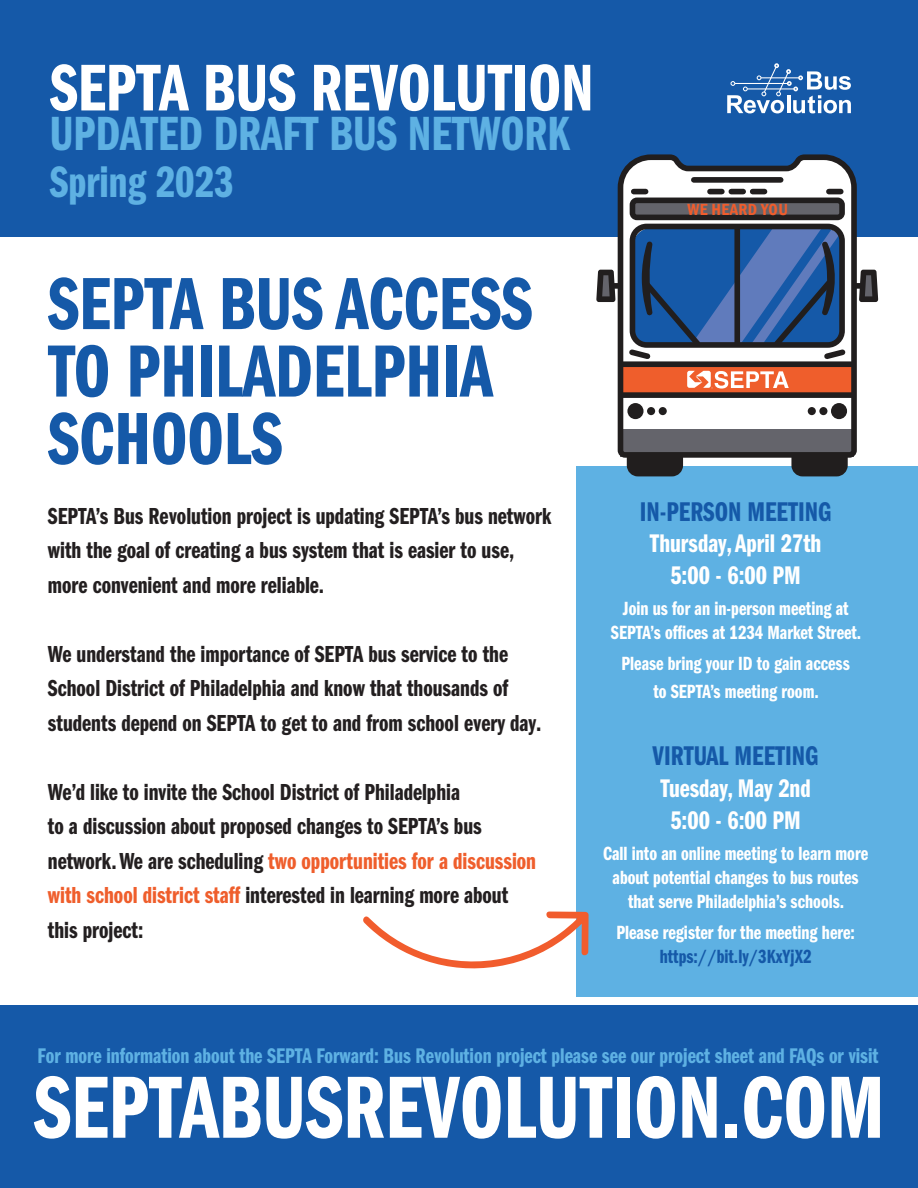
<style>
.page{position:relative;width:918px;height:1188px;background:#fff}
.page>*{position:absolute;margin:0;border:0;box-sizing:border-box;transform-origin:0 0}
.t1{font:91.35px "Franklin Gothic LT Pro Dm Cm";color:#fff}
.t2{font:76.5px/67.5px "Franklin Gothic LT Pro Dm Cm";color:#1559a8}
.t3{font:68.4px "Franklin Gothic LT Pro Dm Cm";color:#fff}
.t4{font:49.8px "Franklin Gothic LT Pro Dm Cm";color:#5eb1e3}
.t5{font:45.6px "Franklin Gothic LT Pro Dm Cm";color:#5eb1e3}
.t6{font:28.05px "Franklin Gothic LT Pro Dm Cm";color:#1559a8}
.t7{font:26.4px/31.7px "Franklin Gothic LT Pro Dm Cm";color:#fff;text-align:center}
.t8{font:24px/34.5px "Franklin Gothic LT Pro Dm Cm";color:#231f20}
.t9{font:21.9px "Franklin Gothic LT Pro Dm Cm";color:#5eb1e3}
.t10{font:19.8px/23.7px "Franklin Gothic LT Pro Dm Cm";color:#fff;text-align:center}
.t11{font:19.8px "Franklin Gothic LT Pro Dm Cm";color:#1559a8}
.t12{font:600 condensed 16.5px "Franklin Gothic";letter-spacing:.025em;color:#f05d2d}
.s1{color:#ef5e2c}
</style>
<div class="page">
<div style="left:0;top:1005px;width:918px;height:183px;background:#1559a8"></div>
<div style="left:0;top:0;width:918px;height:236px;background:#1559a8"></div>
<div style="left:577px;top:467px;width:341px;height:530px;background:#5eb1e3"></div>
<svg style="left:727px;top:63px;width:124px;height:50px"></svg>
<svg style="left:363px;top:912px;width:226px;height:58px"></svg>
<svg style="left:624px;top:458px;width:62px;height:19px"></svg>
<svg style="left:789px;top:458px;width:62px;height:19px"></svg>
<svg style="left:596px;top:270px;width:19px;height:32px"></svg>
<div style="left:612px;top:283px;width:9px;height:6px;background:#211e1e"></div>
<svg style="left:859px;top:270px;width:19px;height:32px"></svg>
<div style="left:853px;top:283px;width:10px;height:6px;background:#211e1e"></div>
<svg style="left:618px;top:154px;width:239px;height:304px"></svg>
<h3 class="t3" style="left:50px;top:50px;width:545px">SEPTA BUS REVOLUTION</h3>
<h3 class="t4" style="left:50px;top:106px;width:522px">UPDATED DRAFT BUS NETWORK</h3>
<h3 class="t5" style="left:50px;top:157px;width:185px">Spring 2023</h3>
<p class="t12" style="left:688px;top:198px;width:102px">WE HEARD YOU</p>
<h2 class="t2" style="left:48px;top:271px;width:486px">SEPTA BUS ACCESS<br>TO PHILADELPHIA<br>SCHOOLS</h2>
<p class="t8" style="left:48px;top:499px;width:505px">SEPTA’s Bus Revolution project is updating SEPTA’s bus network with the goal of creating a bus system that is easier to use, more convenient and more reliable.</p>
<p class="t8" style="left:48px;top:637px;width:495px">We understand the importance of SEPTA bus service to the<br>School District of Philadelphia and know that thousands of students depend on SEPTA to get to and from school every day.</p>
<p class="t8" style="left:48px;top:775px;width:490px">We’d like to invite the School District of Philadelphia<br>to a discussion about proposed changes to SEPTA’s bus network. We are scheduling <span class="s1">two opportunities for a discussion with school district staff</span> interested in learning more about this project:</p>
<p class="t6" style="left:640px;top:496px;width:193px">IN-PERSON MEETING</p>
<p class="t7" style="left:650px;top:528px;width:173px">Thursday, April 27th<br>5:00 - 6:00 PM</p>
<p class="t10" style="left:611px;top:597px;width:252px">Join us for an in-person meeting at<br>SEPTA’s offices at 1234 Market Street.</p>
<p class="t10" style="left:621px;top:650px;width:230px;line-height:27.8px">Please bring your ID to gain access to SEPTA’s meeting room.</p>
<p class="t6" style="left:653px;top:741px;width:167px">VIRTUAL MEETING</p>
<p class="t7" style="left:661px;top:773px;width:152px">Tuesday, May 2nd<br>5:00 - 6:00 PM</p>
<p class="t10" style="left:603px;top:842px;width:267px">Call into an online meeting to learn more about potential changes to bus routes that serve Philadelphia’s schools.</p>
<p class="t10" style="left:616px;top:921px;width:240px">Please register for the meeting here:</p>
<p class="t11" style="left:660px;top:945px;width:153px">https://bit.ly/3KxYjX2</p>
<p class="t9" style="left:38px;top:1043px;width:843px">For more information about the SEPTA Forward: Bus Revolution project please see our project sheet and FAQs or visit</p>
<h1 class="t1" style="left:34px;top:1057px;width:852px">SEPTABUSREVOLUTION.COM</h1>
</div>
